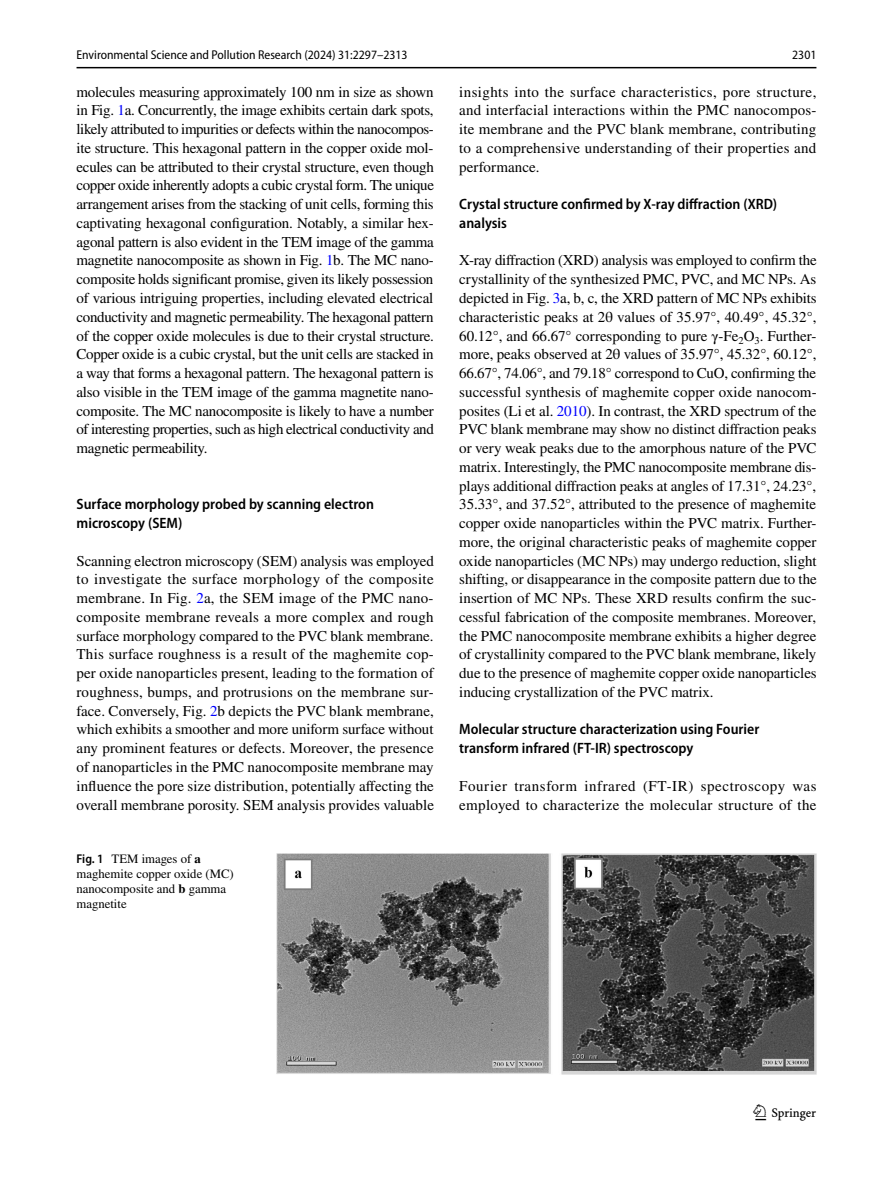
<style>
.page{position:relative;width:893px;height:1187px;background:#fff}
.page>*{position:absolute;margin:0;border:0;box-sizing:border-box;transform-origin:0 0}
.t1{font:22.5px "Springnew Regular 3";color:#000}
.t2{font:15px/18.8px "STIX";color:#000;text-align:justify}
.t3{font:600 semi-condensed 15px/18.8px "Myriad Pro";color:#000}
.t4{font:15px/18.8px "STIX";letter-spacing:.025em;color:#000}
.t5{font:12.75px/15px "STIX";color:#000}
.t6{font:semi-condensed 12.75px "Myriad Pro";color:#000}
.s1{color:#00f}
.s2{font-family:"Myriad Pro";font-weight:600;font-stretch:semi-condensed}
.s3{font-weight:700}
</style>
<div class="page">
<hr style="left:77px;top:67px;width:739px;height:1px;background:#000">
<img style="left:276px;top:853px;width:540px;height:220px">
<p class="t6" style="left:77px;top:48px;width:333px">Environmental Science and Pollution Research (2024) 31:2297–2313</p>
<p class="t6" style="left:792px;top:48px;width:26px">2301</p>
<p class="t2" style="left:77px;top:83px;width:359px">molecules measuring approximately 100 nm in size as shown in Fig. <span class="s1">1</span>a. Concurrently, the image exhibits certain dark spots, likely attributed to impurities or defects within the nanocompos&shy;ite structure. This hexagonal pattern in the copper oxide mol&shy;ecules can be attributed to their crystal structure, even though copper oxide inherently adopts a cubic crystal form. The unique arrangement arises from the stacking of unit cells, forming this captivating hexagonal configuration. Notably, a similar hex&shy;agonal pattern is also evident in the TEM image of the gamma magnetite nanocomposite as shown in Fig. <span class="s1">1</span>b. The MC nano&shy;composite holds significant promise, given its likely possession of various intriguing properties, including elevated electrical conductivity and magnetic permeability. The hexagonal pattern of the copper oxide molecules is due to their crystal structure.<br>Copper oxide is a cubic crystal, but the unit cells are stacked in a way that forms a hexagonal pattern. The hexagonal pattern is also visible in the TEM image of the gamma magnetite nano&shy;composite. The MC nanocomposite is likely to have a number of interesting properties, such as high electrical conductivity and magnetic permeability.</p>
<p class="t3" style="left:77px;top:495px;width:299px">Surface morphology probed by scanning electron microscopy (SEM)</p>
<p class="t2" style="left:77px;top:552px;width:359px">Scanning electron microscopy (SEM) analysis was employed to investigate the surface morphology of the composite membrane. In Fig. <span class="s1">2</span>a, the SEM image of the PMC nano&shy;composite membrane reveals a more complex and rough surface morphology compared to the PVC blank membrane.<br>This surface roughness is a result of the maghemite cop&shy;per oxide nanoparticles present, leading to the formation of roughness, bumps, and protrusions on the membrane sur&shy;face. Conversely, Fig. <span class="s1">2</span>b depicts the PVC blank membrane, which exhibits a smoother and more uniform surface without any prominent features or defects. Moreover, the presence of nanoparticles in the PMC nanocomposite membrane may influence the pore size distribution, potentially affecting the overall membrane porosity. SEM analysis provides valuable</p>
<p class="t5" style="left:77px;top:851px;width:159px"><span class="s2">Fig. 1</span> TEM images of <span class="s3">a </span>maghemite copper oxide (MC) nanocomposite and <span class="s3">b</span> gamma magnetite</p>
<p class="t2" style="left:459px;top:83px;width:359px">insights into the surface characteristics, pore structure, and interfacial interactions within the PMC nanocompos&shy;ite membrane and the PVC blank membrane, contributing to a comprehensive understanding of their properties and performance.</p>
<p class="t3" style="left:459px;top:195px;width:319px">Crystal structure confirmed by X‑ray diffraction (XRD) analysis</p>
<p class="t2" style="left:459px;top:252px;width:359px">X-ray diffraction (XRD) analysis was employed to confirm the crystallinity of the synthesized PMC, PVC, and MC NPs. As depicted in Fig. <span class="s1">3</span>a, b, c, the XRD pattern of MC NPs exhibits characteristic peaks at 2θ values of 35.97°, 40.49°, 45.32°, 60.12°, and 66.67° corresponding to pure γ-Fe<sub>2</sub>O<sub>3</sub>. Further&shy;more, peaks observed at 2θ values of 35.97°, 45.32°, 60.12°, 66.67°, 74.06°, and 79.18° correspond to CuO, confirming the successful synthesis of maghemite copper oxide nanocom&shy;posites (Li et al. <span class="s1">2010</span>). In contrast, the XRD spectrum of the PVC blank membrane may show no distinct diffraction peaks or very weak peaks due to the amorphous nature of the PVC matrix. Interestingly, the PMC nanocomposite membrane dis&shy;plays additional diffraction peaks at angles of 17.31°, 24.23°, 35.33°, and 37.52°, attributed to the presence of maghemite copper oxide nanoparticles within the PVC matrix. Further&shy;more, the original characteristic peaks of maghemite copper oxide nanoparticles (MC NPs) may undergo reduction, slight shifting, or disappearance in the composite pattern due to the insertion of MC NPs. These XRD results confirm the suc&shy;cessful fabrication of the composite membranes. Moreover, the PMC nanocomposite membrane exhibits a higher degree of crystallinity compared to the PVC blank membrane, likely due to the presence of maghemite copper oxide nanoparticles inducing crystallization of the PVC matrix.</p>
<p class="t3" style="left:459px;top:720px;width:302px">Molecular structure characterization using Fourier transform infrared (FT‑IR) spectroscopy</p>
<p class="t4" style="left:459px;top:777px;width:359px">Fourier transform infrared (FT-IR) spectroscopy was employed to characterize the molecular structure of the</p>
<h1 class="t1" style="left:755px;top:1104px;width:62px">1 3</h1>
</div>
